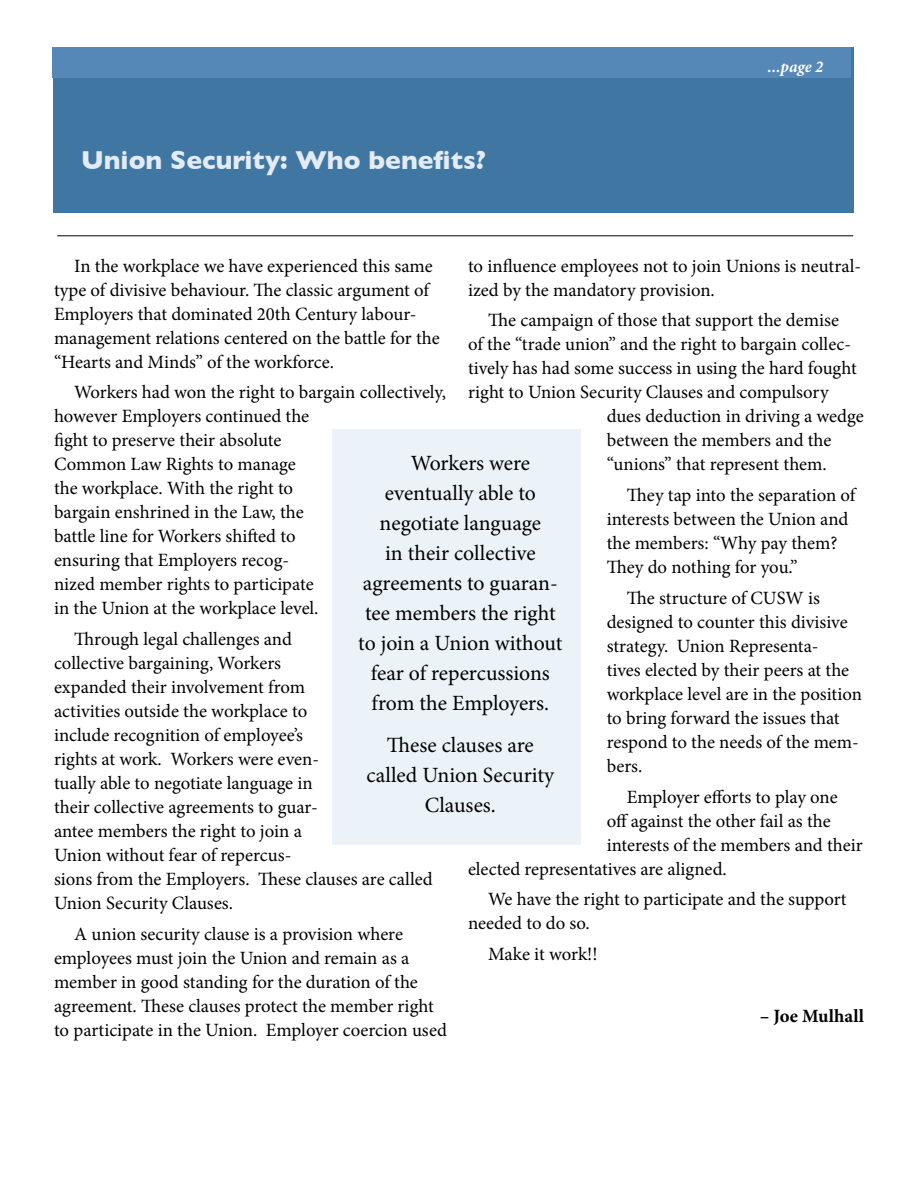
<style>
.page{position:relative;width:918px;height:1188px;background:#fff}
.page>*{position:absolute;margin:0;border:0;box-sizing:border-box;transform-origin:0 0}
.t1{font:700 26.4px "Gill Sans";color:#e5ebf4}
.t2{font:21.75px/30px "Minion Pro";color:#000;text-align:center}
.t3{font:18.75px/24px "Minion Pro";color:#000}
.t4{font:700 18.75px "Minion Pro";letter-spacing:.01em;color:#000}
.t5{font:italic 700 16.5px "Minion Pro";color:#fff}
</style>
<div class="page">
<div style="left:53px;top:48px;width:800px;height:165px;background:#4077a2"></div>
<hr style="left:57px;top:235px;width:796px;height:1px;background:#000">
<div style="left:53px;top:48px;width:798px;height:30px;background:#5587b7"></div>
<div style="left:332px;top:429px;width:248px;height:416px;background:#ebf3f8"></div>
<h1 class="t1" style="left:81px;top:145px;width:407px">Union Security: Who benefits?</h1>
<p class="t5" style="left:768px;top:55px;width:57px">...page 2</p>
<p class="t3" style="left:54px;top:254px;width:387px;text-indent:20px">In the workplace we have experienced this same type of divisive behaviour. The classic argument of Employers that dominated 20th Century labour&shy;management relations centered on the battle for the “Hearts and Minds” of the workforce.</p>
<p class="t3" style="left:54px;top:380px;width:394px;text-indent:20px">Workers had won the right to bargain collectively, however Employers continued the<br>fight to preserve their absolute<br>Common Law Rights to manage<br>the workplace. With the right to<br>bargain enshrined in the Law, the<br>battle line for Workers shifted to<br>ensuring that Employers recog-<br>nized member rights to participate<br>in the Union at the workplace level.</p>
<p class="t3" style="left:54px;top:627px;width:380px;text-indent:20px">Through legal challenges and<br>collective bargaining, Workers<br>expanded their involvement from<br>activities outside the workplace to<br>include recognition of employee’s<br>rights at work. Workers were even-<br>tually able to negotiate language in<br>their collective agreements to guar-<br>antee members the right to join a<br>Union without fear of repercus-<br>sions from the Employers. These clauses are called Union Security Clauses.</p>
<p class="t3" style="left:54px;top:922px;width:394px;text-indent:20px">A union security clause is a provision where employees must join the Union and remain as a member in good standing for the duration of the agreement. These clauses protect the member right to participate in the Union. Employer coercion used</p>
<p class="t3" style="left:468px;top:254px;width:395px">to influence employees not to join Unions is neutral&shy;ized by the mandatory provision.</p>
<p class="t3" style="left:488px;top:308px;width:352px">The campaign of those that support the demise</p>
<p class="t3" style="left:468px;top:332px;width:385px">of the “trade union” and the right to bargain collec-</p>
<p class="t3" style="left:468px;top:356px;width:390px">tively has had some success in using the hard fought</p>
<p class="t3" style="left:468px;top:380px;width:362px">right to Union Security Clauses and compulsory</p>
<p class="t3" style="left:607px;top:404px;width:259px">dues deduction in driving a wedge</p>
<p class="t3" style="left:607px;top:428px;width:226px">between the members and the</p>
<p class="t3" style="left:607px;top:452px;width:222px">“unions” that represent them.</p>
<p class="t3" style="left:607px;top:483px;width:250px;text-indent:20px">They tap into the separation of interests between the Union and the members: “Why pay them?<br>They do nothing for you.”</p>
<p class="t3" style="left:607px;top:586px;width:257px;text-indent:20px">The structure of CUSW is designed to counter this divisive strategy. Union Representa-<br>tives elected by their peers at the workplace level are in the position to bring forward the issues that respond to the needs of the mem&shy;bers.</p>
<p class="t3" style="left:627px;top:785px;width:212px">Employer efforts to play one</p>
<p class="t3" style="left:607px;top:809px;width:226px">off against the other fail as the</p>
<p class="t3" style="left:607px;top:833px;width:258px">interests of the members and their</p>
<p class="t3" style="left:468px;top:857px;width:260px">elected representatives are aligned.</p>
<p class="t3" style="left:468px;top:887px;width:380px;text-indent:20px">We have the right to participate and the support needed to do so.</p>
<p class="t3" style="left:488px;top:942px;width:111px">Make it work!!</p>
<p class="t2" style="left:411px;top:449px;width:121px">Workers were</p>
<p class="t2" style="left:385px;top:479px;width:153px">eventually able to</p>
<p class="t2" style="left:380px;top:509px;width:163px">negotiate language</p>
<p class="t2" style="left:385px;top:539px;width:152px">in their collective</p>
<p class="t2" style="left:363px;top:569px;width:196px">agreements to guaran-</p>
<p class="t2" style="left:365px;top:599px;width:192px">tee members the right</p>
<p class="t2" style="left:358px;top:629px;width:206px">to join a Union without</p>
<p class="t2" style="left:371px;top:659px;width:180px">fear of repercussions</p>
<p class="t2" style="left:372px;top:689px;width:179px">from the Employers.</p>
<p class="t2" style="left:367px;top:730px;width:189px">These clauses are called Union Security<br>Clauses.</p>
<p class="t4" style="left:760px;top:1002px;width:106px">– Joe Mulhall</p>
</div>
